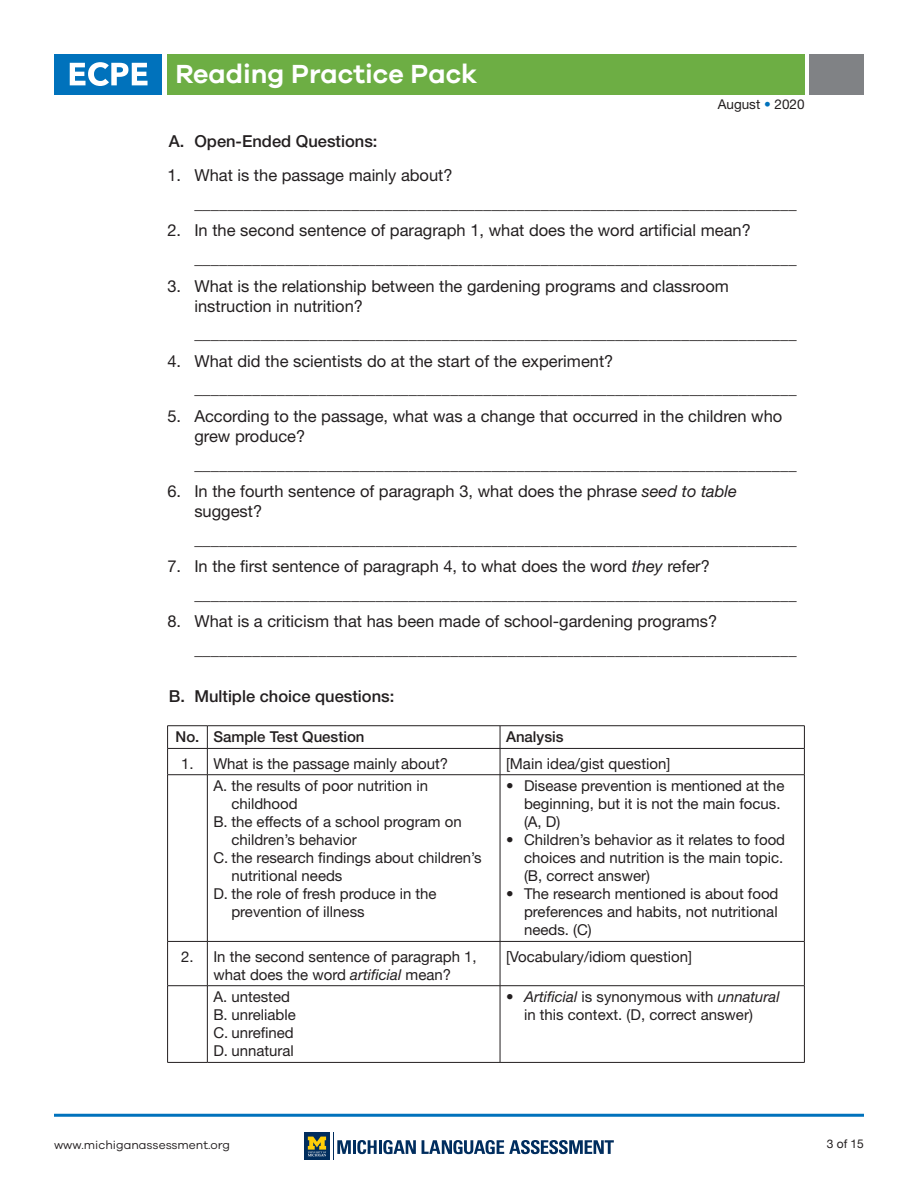
<style>
.page{position:relative;width:918px;height:1188px;background:#fff}
.page>*{position:absolute;margin:0;border:0;box-sizing:border-box;transform-origin:0 0}
.t1{font:600 27px "Galano Grotesque";color:#fff}
.t2{font:16.5px/27.6px "Helvetica Neue LT Std";color:#231f20}
.t3{font:500 16.5px "Helvetica Neue LT Std";color:#231f20}
.t4{font:15px/18px "Helvetica Neue LT Std";color:#231f20}
.t5{font:15px/18px "Helvetica Neue";color:#231f20;text-align:center}
.t6{font:500 15px "Helvetica Neue LT Std";color:#231f20}
.t7{font:13.5px "Helvetica Neue LT Std";color:#231f20}
.t8{font:12px "Galano Grotesque";color:#231f20}
.t9{font:12px "Helvetica Neue";color:#231f20}
.s1{color:#0072bc}
.s2{font-style:italic}
.s3{font-family:"Helvetica Neue LT Std";font-style:italic}
</style>
<div class="page">
<div style="left:54px;top:54px;width:108px;height:40px;background:#0072bc"></div>
<svg style="left:304px;top:1133px;width:26px;height:27px"></svg>
<svg style="left:308px;top:1137px;width:18px;height:19px"></svg>
<hr style="left:353px;top:1140px;width:3px;height:14px;background:#002d5e">
<svg style="left:357px;top:1140px;width:20px;height:14px"></svg>
<hr style="left:379px;top:1140px;width:3px;height:14px;background:#002d5e">
<svg style="left:383px;top:1140px;width:33px;height:14px"></svg>
<svg style="left:422px;top:1140px;width:192px;height:14px"></svg>
<svg style="left:333px;top:1133px;width:18px;height:27px"></svg>
<hr style="left:54px;top:1114px;width:810px;height:3px;background:#0072bc">
<div style="left:810px;top:54px;width:54px;height:40px;background:#808285"></div>
<div style="left:167px;top:54px;width:638px;height:40px;background:#6dae44"></div>
<svg style="left:70px;top:62px;width:78px;height:24px"></svg>
<hr style="left:167px;top:725px;width:40px;height:1px;background:#231f20">
<hr style="left:207px;top:725px;width:293px;height:1px;background:#231f20">
<hr style="left:500px;top:725px;width:305px;height:1px;background:#231f20">
<hr style="left:167px;top:748px;width:40px;height:1px;background:#231f20">
<svg style="left:167px;top:726px;width:1px;height:48px"></svg>
<hr style="left:207px;top:748px;width:293px;height:1px;background:#231f20">
<svg style="left:207px;top:726px;width:1px;height:48px"></svg>
<hr style="left:500px;top:748px;width:305px;height:1px;background:#231f20">
<svg style="left:500px;top:726px;width:1px;height:48px"></svg>
<svg style="left:804px;top:726px;width:1px;height:48px"></svg>
<hr style="left:167px;top:774px;width:40px;height:1px;background:#231f20">
<hr style="left:167px;top:775px;width:1px;height:166px;background:#231f20">
<hr style="left:207px;top:774px;width:293px;height:1px;background:#231f20">
<hr style="left:207px;top:775px;width:1px;height:166px;background:#231f20">
<hr style="left:500px;top:774px;width:305px;height:1px;background:#231f20">
<hr style="left:500px;top:775px;width:1px;height:166px;background:#231f20">
<hr style="left:804px;top:775px;width:1px;height:166px;background:#231f20">
<hr style="left:167px;top:941px;width:40px;height:1px;background:#231f20">
<hr style="left:167px;top:942px;width:1px;height:44px;background:#231f20">
<hr style="left:207px;top:941px;width:293px;height:1px;background:#231f20">
<hr style="left:207px;top:942px;width:1px;height:44px;background:#231f20">
<hr style="left:500px;top:941px;width:305px;height:1px;background:#231f20">
<hr style="left:500px;top:942px;width:1px;height:44px;background:#231f20">
<hr style="left:804px;top:942px;width:1px;height:44px;background:#231f20">
<hr style="left:167px;top:985px;width:40px;height:1px;background:#231f20">
<hr style="left:167px;top:986px;width:1px;height:76px;background:#231f20">
<hr style="left:207px;top:985px;width:293px;height:1px;background:#231f20">
<hr style="left:207px;top:986px;width:1px;height:76px;background:#231f20">
<hr style="left:500px;top:985px;width:305px;height:1px;background:#231f20">
<hr style="left:500px;top:986px;width:1px;height:76px;background:#231f20">
<hr style="left:804px;top:986px;width:1px;height:76px;background:#231f20">
<hr style="left:167px;top:1062px;width:40px;height:1px;background:#231f20">
<hr style="left:207px;top:1062px;width:293px;height:1px;background:#231f20">
<hr style="left:500px;top:1062px;width:305px;height:1px;background:#231f20">
<h1 class="t1" style="left:176px;top:58px;width:303px">Reading Practice Pack</h1>
<p class="t7" style="left:718px;top:96px;width:88px">August <span class="s1">•</span> 2020</p>
<p class="t3" style="left:169px;top:131px;width:210px">A. Open-Ended Questions:</p>
<p class="t2" style="left:194px;top:161px;width:604px;text-indent:-27px">1. What is the passage mainly about? _________________________________________________________________________</p>
<p class="t2" style="left:194px;top:217px;width:604px;text-indent:-27px">2. In the second sentence of paragraph 1, what does the word artificial mean? _________________________________________________________________________</p>
<p class="t2" style="left:194px;top:276px;width:536px;line-height:19.8px;text-indent:-27px">3. What is the relationship between the gardening programs and classroom instruction in nutrition?</p>
<p class="t2" style="left:194px;top:319px;width:604px">_________________________________________________________________________</p>
<p class="t2" style="left:194px;top:347px;width:604px;text-indent:-27px">4. What did the scientists do at the start of the experiment? _________________________________________________________________________</p>
<p class="t2" style="left:194px;top:406px;width:589px;line-height:19.8px;text-indent:-27px">5. According to the passage, what was a change that occurred in the children who grew produce?</p>
<p class="t2" style="left:194px;top:450px;width:604px">_________________________________________________________________________</p>
<p class="t2" style="left:194px;top:481px;width:544px;line-height:19.8px;text-indent:-27px">6. In the fourth sentence of paragraph 3, what does the phrase <span class="s2">seed to table </span>suggest?</p>
<p class="t2" style="left:194px;top:525px;width:604px">_________________________________________________________________________</p>
<p class="t2" style="left:194px;top:552px;width:604px;text-indent:-27px">7. In the first sentence of paragraph 4, to what does the word <span class="s2">they</span> refer? _________________________________________________________________________</p>
<p class="t2" style="left:194px;top:608px;width:604px;text-indent:-27px">8. What is a criticism that has been made of school-gardening programs? _________________________________________________________________________</p>
<p class="t3" style="left:169px;top:686px;width:227px">B. Multiple choice questions:</p>
<p class="t6" style="left:176px;top:728px;width:191px">No. Sample Test Question</p>
<p class="t6" style="left:506px;top:728px;width:59px">Analysis</p>
<p class="t5" style="left:181px;top:755px;width:268px">1. What is the passage mainly about?</p>
<p class="t5" style="left:506px;top:755px;width:166px">[Main idea/gist question]</p>
<p class="t4" style="left:213px;top:777px;width:216px">A. the results of poor nutrition in</p>
<p class="t4" style="left:231px;top:795px;width:68px">childhood</p>
<p class="t4" style="left:213px;top:813px;width:250px">B. the effects of a school program on</p>
<p class="t4" style="left:231px;top:831px;width:127px">children’s behavior</p>
<p class="t4" style="left:213px;top:849px;width:270px">C. the research findings about children’s</p>
<p class="t4" style="left:231px;top:867px;width:113px">nutritional needs</p>
<p class="t4" style="left:213px;top:885px;width:225px">D. the role of fresh produce in the</p>
<p class="t4" style="left:231px;top:903px;width:135px">prevention of illness</p>
<p class="t4" style="left:524px;top:777px;width:262px;text-indent:-18px">• Disease prevention is mentioned at the beginning, but it is not the main focus. (A, D)</p>
<p class="t4" style="left:524px;top:831px;width:263px;text-indent:-18px">• Children’s behavior as it relates to food choices and nutrition is the main topic. (B, correct answer)</p>
<p class="t4" style="left:524px;top:885px;width:256px;text-align:justify;text-indent:-18px">• The research mentioned is about food preferences and habits, not nutritional needs. (C)</p>
<p class="t5" style="left:181px;top:948px;width:297px">2. In the second sentence of paragraph 1, what does the word <span class="s3">artificial</span> mean?</p>
<p class="t5" style="left:506px;top:948px;width:187px">[Vocabulary/idiom question]</p>
<p class="t4" style="left:213px;top:988px;width:84px">A. untested<br>B. unreliable<br>C. unrefined<br>D. unnatural</p>
<p class="t4" style="left:506px;top:988px;width:275px;text-align:center">• <span class="s2">Artificial</span> is synonymous with <span class="s2">unnatural </span>in this context. (D, correct answer)</p>
<p class="t8" style="left:54px;top:1137px;width:178px">www.michiganassessment.org</p>
<p class="t9" style="left:827px;top:1135px;width:39px">3 of 15</p>
</div>
